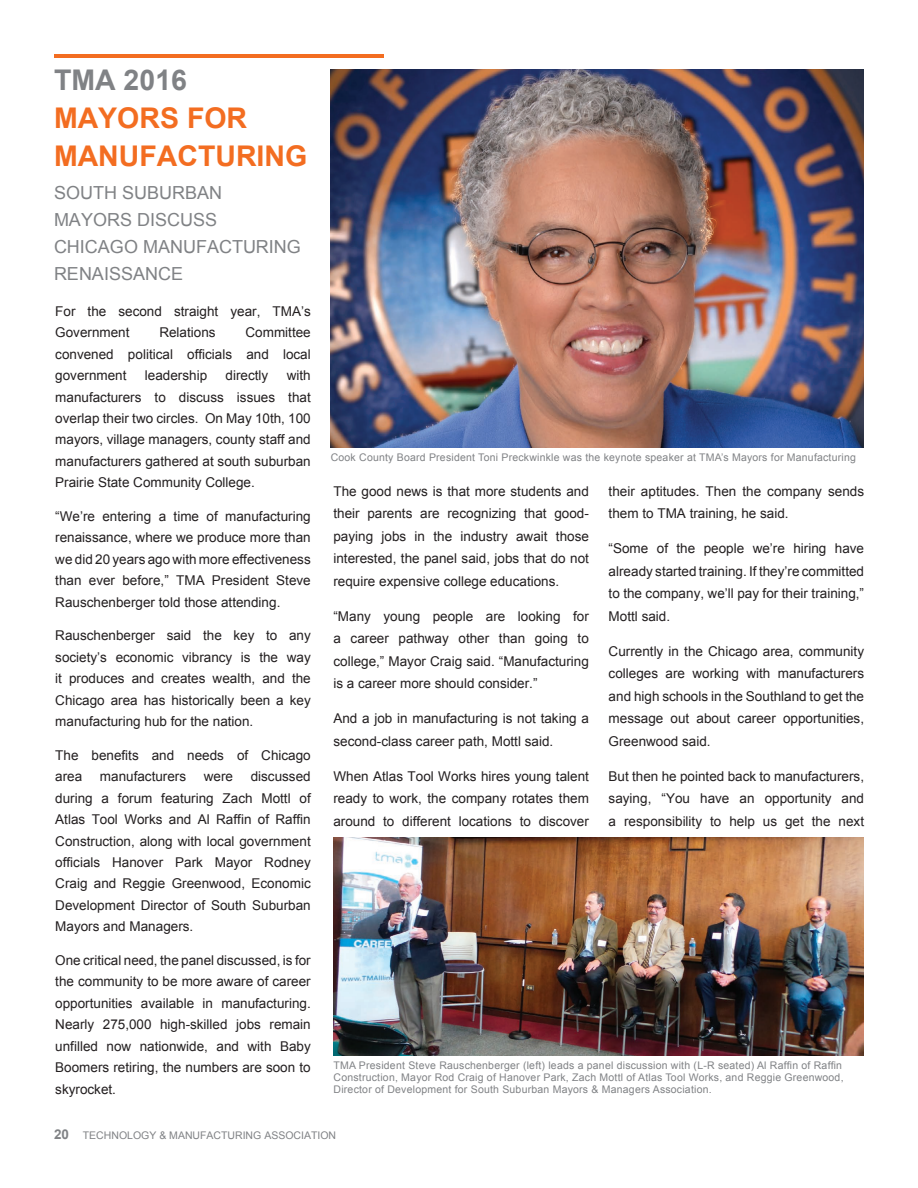
<style>
.page{position:relative;width:918px;height:1188px;background:#fff}
.page>*{position:absolute;margin:0;border:0;box-sizing:border-box;transform-origin:0 0}
.t1{font:700 28.5px/37.5px "Arial";color:#f36d21}
.t2{font:700 28.5px "Arial";color:#808285}
.t3{font:18px/27px "Arial";color:#808285}
.t4{font:13.5px/21.5px "Arial";color:#231f20;text-align:justify}
.t5{font:10.5px/12px "Arial";letter-spacing:.02em;color:#808285}
.t6{font:10.5px "Arial";color:#808285}
.s1{font-weight:700;font-size:13.5px}
</style>
<div class="page">
<hr style="left:54px;top:54px;width:329px;height:4px;background:#f36d21">
<img style="left:330px;top:70px;width:534px;height:378px">
<img style="left:334px;top:837px;width:530px;height:218px">
<h1 class="t2" style="left:54px;top:61px;width:135px">TMA 2016</h1>
<h1 class="t1" style="left:54px;top:100px;width:255px">MAYORS FOR<br>MANUFACTURING</h1>
<h2 class="t3" style="left:54px;top:180px;width:248px">SOUTH SUBURBAN<br>MAYORS DISCUSS<br>CHICAGO MANUFACTURING<br>RENAISSANCE</h2>
<p class="t4" style="left:55px;top:301px;width:257px">For the second straight year, TMA’s<br>Government</p>
<p class="t4" style="left:55px;top:322px;width:257px;text-indent:190px">Committee convened political officials and local government</p>
<p class="t4" style="left:159px;top:322px;width:58px">Relations</p>
<p class="t4" style="left:55px;top:365px;width:257px;text-indent:231px">with manufacturers to discuss issues that overlap their two circles. On May 10th, 100 mayors, village managers, county staff and manufacturers gathered at south suburban Prairie State Community College.</p>
<p class="t4" style="left:55px;top:506px;width:257px">“We’re entering a time of manufacturing renaissance, where we produce more than we did 20 years ago with more effectiveness than ever before,” TMA President Steve Rauschenberger told those attending.</p>
<p class="t4" style="left:55px;top:625px;width:257px">Rauschenberger said the key to any society’s economic vibrancy is the way it produces and creates wealth, and the Chicago area has historically been a key manufacturing hub for the nation.</p>
<p class="t4" style="left:55px;top:745px;width:257px">The benefits and needs of Chicago area</p>
<p class="t4" style="left:145px;top:365px;width:64px">leadership</p>
<p class="t4" style="left:226px;top:365px;width:44px">directly</p>
<p class="t5" style="left:331px;top:451px;width:527px">Cook County Board President Toni Preckwinkle was the keynote speaker at TMA’s Mayors for Manufacturing</p>
<p class="t4" style="left:333px;top:480px;width:257px;line-height:22.5px">The good news is that more students and their parents are recognizing that good&shy;paying jobs in the industry await those interested, the panel said, jobs that do not require expensive college educations.</p>
<p class="t4" style="left:333px;top:605px;width:257px;line-height:22.5px">“Many young people are looking for a career pathway other than going to college,” Mayor Craig said. “Manufacturing is a career more should consider.”</p>
<p class="t4" style="left:333px;top:707px;width:257px;line-height:22.5px">And a job in manufacturing is not taking a second-class career path, Mottl said.</p>
<p class="t4" style="left:333px;top:765px;width:257px;line-height:22.5px">When Atlas Tool Works hires young talent ready to work, the company rotates them around to different locations to discover</p>
<p class="t4" style="left:609px;top:480px;width:257px;line-height:22.5px">their aptitudes. Then the company sends them to TMA training, he said.</p>
<p class="t4" style="left:609px;top:537px;width:257px;line-height:22.5px">“Some of the people we’re hiring have already started training. If they’re committed to the company, we’ll pay for their training,” Mottl said.</p>
<p class="t4" style="left:609px;top:640px;width:257px;line-height:22.5px">Currently in the Chicago area, community colleges are working with manufacturers and high schools in the Southland to get the message out about career opportunities, Greenwood said.</p>
<p class="t4" style="left:609px;top:765px;width:257px;line-height:22.5px">But then he pointed back to manufacturers, saying, “You have an opportunity and a responsibility to help us get the next</p>
<p class="t4" style="left:100px;top:766px;width:88px">manufacturers</p>
<p class="t4" style="left:204px;top:766px;width:31px">were</p>
<p class="t4" style="left:55px;top:766px;width:257px;text-indent:195px">discussed during a forum featuring Zach Mottl of Atlas Tool Works and Al Raffin of Raffin Construction, along with local government officials Hanover Park Mayor Rodney Craig and Reggie Greenwood, Economic Development Director of South Suburban Mayors and Managers.</p>
<p class="t4" style="left:55px;top:950px;width:257px">One critical need, the panel discussed, is for the community to be more aware of career opportunities available in manufacturing.<br>Nearly 275,000 high-skilled jobs remain unfilled now nationwide, and with Baby Boomers retiring, the numbers are soon to skyrocket.</p>
<p class="t5" style="left:334px;top:1060px;width:512px">TMA President Steve Rauschenberger (left) leads a panel discussion with (L-R seated) Al Raffin of Raffin<br>Construction, Mayor Rod Craig of Hanover Park, Zach Mottl of Atlas Tool Works, and Reggie Greenwood,<br>Director of Development for South Suburban Mayors &amp; Managers Association.</p>
<p class="t6" style="left:54px;top:1128px;width:284px"><span class="s1">20</span> TECHNOLOGY &amp; MANUFACTURING ASSOCIATION</p>
</div>
